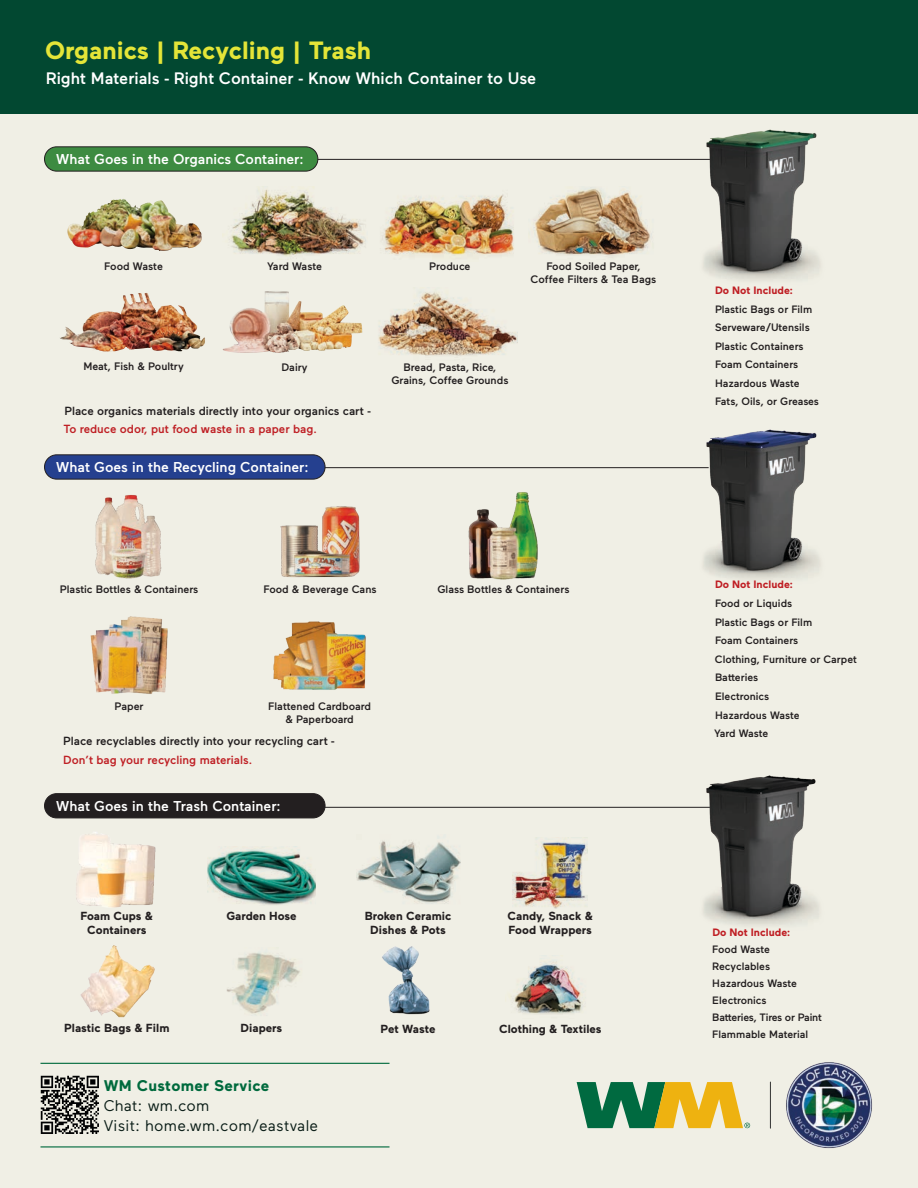
<style>
.page{position:relative;width:918px;height:1188px;background:#fff}
.page>*{position:absolute;margin:0;border:0;box-sizing:border-box;transform-origin:0 0}
.t1{font:700 24.9px "Maax";color:#e4e538}
.t2{font:500 16.65px "Maax";color:#fff}
.t3{font:15.45px "Maax";letter-spacing:.02em;color:#091c16}
.t4{font:700 15.45px "Maax";letter-spacing:.02em;color:#006a3d}
.t5{font:500 14.25px "Maax";color:#fff}
.t6{font:500 11.85px/17.9px "Maax";color:#231f20}
.t7{font:700 11.7px/14.1px "Maax";color:#231f20;text-align:center}
.t8{font:500 10.8px/13px "Maax";color:#231f20;text-align:center}
.t9{font:500 10.65px "Maax";color:#231f20}
.t10{font:700 10.65px "Maax";color:#bf1f24}
.t11{font:500 10.65px "Maax";letter-spacing:-.02em;color:#231f20}
.s1{color:#bf1f24}
</style>
<div class="page">
<div style="left:0;top:114px;width:918px;height:1074px;background:#f0efe5"></div>
<svg style="left:577px;top:1082px;width:173px;height:46px;background:#97a85b"></svg>
<img style="left:782px;top:1058px;width:93px;height:94px">
<hr style="left:770px;top:1082px;width:1px;height:46px;background:#333">
<img style="left:40px;top:1075px;width:60px;height:60px">
<hr style="left:40px;top:1063px;width:350px;height:1px;background:#006a3d">
<hr style="left:40px;top:1146px;width:350px;height:2px;background:#006a3d">
<img style="left:692px;top:123px;width:133px;height:163px">
<img style="left:692px;top:769px;width:133px;height:162px">
<img style="left:692px;top:422px;width:133px;height:164px">
<div style="left:0;top:0;width:918px;height:114px;background:#024831"></div>
<hr style="left:298px;top:159px;width:414px;height:1px;background:#231f20">
<hr style="left:298px;top:467px;width:411px;height:1px;background:#231f20">
<hr style="left:298px;top:807px;width:414px;height:1px;background:#231f20">
<img style="left:222px;top:186px;width:145px;height:74px">
<img style="left:67px;top:199px;width:121px;height:52px">
<img style="left:222px;top:292px;width:141px;height:61px">
<img style="left:377px;top:288px;width:140px;height:77px">
<img style="left:376px;top:186px;width:148px;height:76px">
<img style="left:122px;top:293px;width:25px;height:14px">
<div style="left:45px;top:794px;width:280px;height:24px;background:#231f20;border-radius:12px"></div>
<div style="left:44px;top:793px;width:281px;height:25px;border:1px solid #231f20;border-radius:12px"></div>
<div style="left:45px;top:147px;width:273px;height:24px;background:#3d8b41;border-radius:12px"></div>
<div style="left:44px;top:146px;width:274px;height:26px;border:1px solid #231f20;border-radius:12px"></div>
<div style="left:45px;top:455px;width:280px;height:24px;background:#25408f;border-radius:12px"></div>
<div style="left:44px;top:455px;width:281px;height:24px;border:1px solid #231f20;border-radius:12px"></div>
<img style="left:513px;top:837px;width:75px;height:71px">
<img style="left:356px;top:835px;width:104px;height:71px">
<img style="left:208px;top:847px;width:107px;height:59px">
<img style="left:366px;top:938px;width:80px;height:81px">
<img style="left:506px;top:956px;width:88px;height:65px">
<img style="left:222px;top:947px;width:90px;height:71px">
<img style="left:529px;top:186px;width:129px;height:78px">
<img style="left:271px;top:619px;width:97px;height:72px">
<img style="left:279px;top:504px;width:82px;height:77px">
<img style="left:68px;top:477px;width:123px;height:105px">
<img style="left:465px;top:490px;width:76px;height:91px">
<img style="left:89px;top:615px;width:81px;height:80px">
<img style="left:74px;top:829px;width:84px;height:80px">
<img style="left:79px;top:943px;width:78px;height:77px">
<img style="left:707px;top:130px;width:109px;height:140px">
<img style="left:706px;top:776px;width:109px;height:139px">
<img style="left:707px;top:430px;width:109px;height:140px">
<p class="t1" style="left:45px;top:34px;width:328px">Organics | Recycling | Trash</p>
<p class="t2" style="left:46px;top:68px;width:492px">Right Materials - Right Container - Know Which Container to Use</p>
<p class="t5" style="left:56px;top:150px;width:249px">What Goes in the Organics Container:</p>
<p class="t8" style="left:104px;top:259px;width:60px">Food Waste</p>
<p class="t8" style="left:267px;top:259px;width:56px">Yard Waste</p>
<p class="t8" style="left:429px;top:259px;width:43px">Produce</p>
<p class="t8" style="left:531px;top:259px;width:127px">Food Soiled Paper,<br>Coffee Filters &amp; Tea Bags</p>
<p class="t8" style="left:83px;top:359px;width:102px">Meat, Fish &amp; Poultry</p>
<p class="t8" style="left:282px;top:360px;width:28px">Dairy</p>
<p class="t8" style="left:391px;top:360px;width:119px">Bread, Pasta, Rice,<br>Grains, Coffee Grounds</p>
<p class="t6" style="left:63px;top:401px;width:309px">Place organics materials directly into your organics cart -<br><span class="s1">To reduce odor, put food waste in a paper bag.</span></p>
<p class="t5" style="left:56px;top:458px;width:254px">What Goes in the Recycling Container:</p>
<p class="t8" style="left:60px;top:582px;width:140px">Plastic Bottles &amp; Containers</p>
<p class="t8" style="left:263px;top:582px;width:115px">Food &amp; Beverage Cans</p>
<p class="t8" style="left:437px;top:582px;width:134px">Glass Bottles &amp; Containers</p>
<p class="t8" style="left:115px;top:699px;width:30px">Paper</p>
<p class="t8" style="left:268px;top:699px;width:104px">Flattened Cardboard &amp; Paperboard</p>
<p class="t6" style="left:63px;top:731px;width:273px;line-height:19px">Place recyclables directly into your recycling cart -<br><span class="s1">Don’t bag your recycling materials.</span></p>
<p class="t5" style="left:56px;top:797px;width:226px">What Goes in the Trash Container:</p>
<p class="t7" style="left:80px;top:908px;width:74px">Foam Cups &amp;<br>Containers</p>
<p class="t7" style="left:226px;top:908px;width:72px">Garden Hose</p>
<p class="t7" style="left:365px;top:908px;width:88px">Broken Ceramic<br>Dishes &amp; Pots</p>
<p class="t7" style="left:508px;top:908px;width:87px;text-align:left">Candy, Snack &amp;<br>Food Wrappers</p>
<p class="t7" style="left:64px;top:1020px;width:107px">Plastic Bags &amp; Film</p>
<p class="t7" style="left:241px;top:1020px;width:43px">Diapers</p>
<p class="t4" style="left:104px;top:1076px;width:167px">WM Customer Service</p>
<p class="t3" style="left:104px;top:1096px;width:107px">Chat: wm.com</p>
<p class="t3" style="left:104px;top:1115px;width:216px">Visit: home.wm.com/eastvale</p>
<p class="t7" style="left:381px;top:1021px;width:56px">Pet Waste</p>
<p class="t7" style="left:499px;top:1021px;width:104px">Clothing &amp; Textiles</p>
<p class="t10" style="left:715px;top:284px;width:79px">Do Not Include:</p>
<p class="t9" style="left:715px;top:302px;width:99px">Plastic Bags or Film</p>
<p class="t9" style="left:715px;top:321px;width:96px">Serveware/Utensils</p>
<p class="t9" style="left:715px;top:339px;width:90px">Plastic Containers</p>
<p class="t9" style="left:715px;top:358px;width:85px">Foam Containers</p>
<p class="t9" style="left:715px;top:376px;width:86px">Hazardous Waste</p>
<p class="t9" style="left:715px;top:395px;width:106px">Fats, Oils, or Greases</p>
<p class="t10" style="left:715px;top:578px;width:79px">Do Not Include:</p>
<p class="t9" style="left:715px;top:596px;width:79px">Food or Liquids</p>
<p class="t9" style="left:715px;top:615px;width:99px">Plastic Bags or Film</p>
<p class="t9" style="left:715px;top:634px;width:85px">Foam Containers</p>
<p class="t9" style="left:715px;top:652px;width:143px">Clothing, Furniture or Carpet</p>
<p class="t9" style="left:715px;top:671px;width:45px">Batteries</p>
<p class="t9" style="left:715px;top:690px;width:56px">Electronics</p>
<p class="t9" style="left:715px;top:708px;width:86px">Hazardous Waste</p>
<p class="t9" style="left:714px;top:727px;width:56px">Yard Waste</p>
<p class="t10" style="left:712px;top:925px;width:79px">Do Not Include:</p>
<p class="t9" style="left:712px;top:942px;width:59px">Food Waste</p>
<p class="t9" style="left:712px;top:959px;width:59px">Recyclables</p>
<p class="t9" style="left:712px;top:976px;width:86px">Hazardous Waste</p>
<p class="t9" style="left:712px;top:993px;width:56px">Electronics</p>
<p class="t11" style="left:712px;top:1010px;width:111px">Batteries, Tires or Paint</p>
<p class="t9" style="left:712px;top:1027px;width:98px">Flammable Material</p>
</div>
